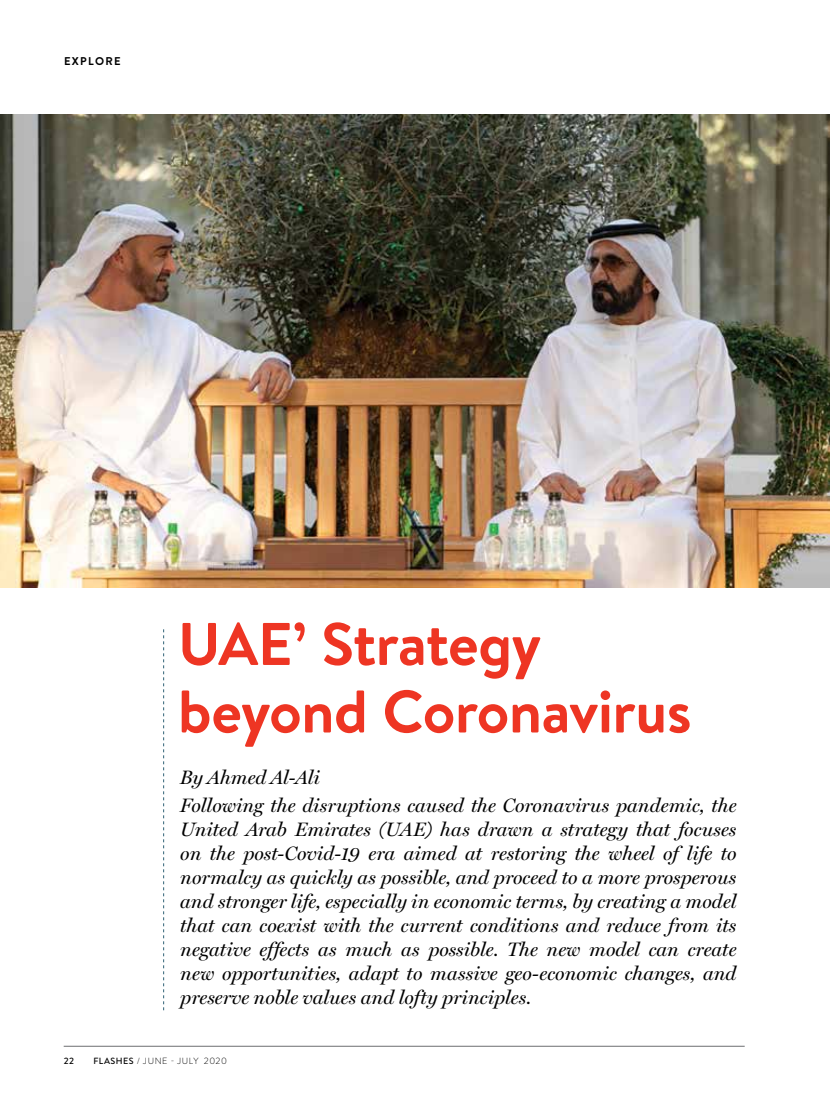
<style>
.page{position:relative;width:830px;height:1106px;background:#fff}
.page>*{position:absolute;margin:0;border:0;box-sizing:border-box;transform-origin:0 0}
.t1{font:700 60px/67.5px "Brandon Text";letter-spacing:-.01em;color:#ee3523}
.t2{font:italic 19.5px/24px "Miller Display";letter-spacing:.005em;color:#000}
.t3{font:700 11.25px "Brandon Text";letter-spacing:.12em;color:#000}
.t4{font:300 9px "Brandon Text";letter-spacing:.07em;color:#000}
.t5{font:500 9px "Brandon Text";color:#000}
.s1{font-weight:500}
</style>
<div class="page">
<hr style="left:64px;top:1046px;width:680px;height:1px;background:#6d6e71">
<svg style="left:163px;top:629px;width:1px;height:381px"></svg>
<img style="left:0;top:114px;width:829px;height:473px">
<p class="t3" style="left:64px;top:53px;width:58px">EXPLORE</p>
<h1 class="t1" style="left:178px;top:609px;width:515px">UAE’ Strategy beyond Coronavirus</h1>
<p class="t2" style="left:180px;top:763px;width:557px;line-height:28.2px">By Ahmed Al-Ali<br>Following the disruptions caused the Coronavirus pandemic, the</p>
<p class="t2" style="left:180px;top:817px;width:557px;text-align:justify">United Arab Emirates (UAE) has drawn a strategy that focuses on the post-Covid-19 era aimed at restoring the wheel of life to normalcy as quickly as possible, and proceed to a more prosperous and stronger life, especially in economic terms, by creating a model that can coexist with the current conditions and reduce from its negative effects as much as possible. The new model can create new opportunities, adapt to massive geo-economic changes, and preserve noble values and lofty principles.</p>
<p class="t5" style="left:64px;top:1054px;width:12px">22</p>
<p class="t4" style="left:93px;top:1054px;width:135px"><span class="s1">FLASHES</span> / JUNE - JULY 2020</p>
</div>
